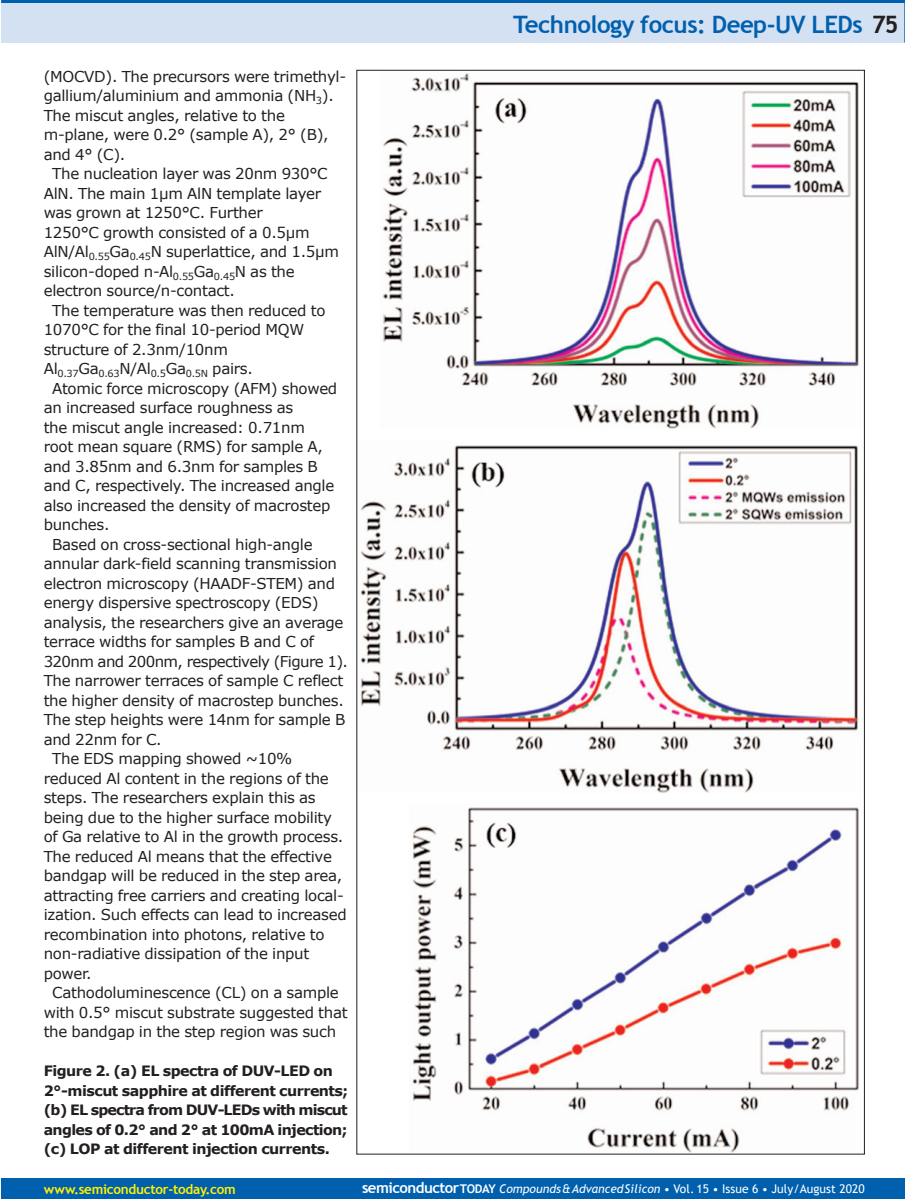
<style>
.page{position:relative;width:905px;height:1199px;background:#fff}
.page>*{position:absolute;margin:0;border:0;box-sizing:border-box;transform-origin:0 0}
.t1{font:700 24px "Trebuchet MS";letter-spacing:-.02em;color:#0160ae}
.t2{font:15px "Verdana";letter-spacing:-.02em;color:#231f20}
.t3{font:15px "Verdana";letter-spacing:-.04em;color:#231f20}
.t4{font:700 14.25px/19.5px "Verdana";letter-spacing:-.035em;color:#231f20}
.t5{font:700 13.5px "Trebuchet MS";letter-spacing:-.02em;color:#fff101}
.t6{font:12px "Trebuchet MS";letter-spacing:.005em;color:#fff}
.s1{color:#231f20}
.s2{font-weight:700;font-size:15px}
.s3{font-weight:700}
.s4{font-style:italic}
</style>
<div class="page">
<div style="left:1px;top:0;width:903px;height:43px;background:#d4e1f2"></div>
<hr style="left:904px;top:0;width:1px;height:43px;background:#0160ae">
<hr style="left:1px;top:0;width:903px;height:3px;background:#0160ae">
<div style="left:1px;top:1178px;width:903px;height:20px;background:#0160ae"></div>
<img style="left:382px;top:73px;width:477px;height:356px">
<img style="left:360px;top:445px;width:499px;height:347px">
<img style="left:412px;top:807px;width:447px;height:345px">
<p class="t2" style="left:44px;top:66px;width:304px">(MOCVD). The precursors were trimethyl-</p>
<p class="t2" style="left:44px;top:86px;width:291px">gallium/aluminium and ammonia (NH<sub>3</sub>).</p>
<p class="t2" style="left:44px;top:105px;width:243px">The miscut angles, relative to the</p>
<p class="t2" style="left:44px;top:125px;width:286px">m-plane, were 0.2° (sample A), 2° (B),</p>
<p class="t2" style="left:44px;top:144px;width:83px">and 4° (C).</p>
<p class="t2" style="left:52px;top:164px;width:277px">The nucleation layer was 20nm 930°C</p>
<p class="t2" style="left:44px;top:183px;width:279px">AlN. The main 1µm AlN template layer</p>
<p class="t2" style="left:44px;top:203px;width:221px">was grown at 1250°C. Further</p>
<p class="t2" style="left:44px;top:222px;width:267px">1250°C growth consisted of a 0.5µm</p>
<p class="t2" style="left:44px;top:242px;width:297px">AlN/Al<sub>0.55</sub>Ga<sub>0.45</sub>N superlattice, and 1.5µm</p>
<p class="t2" style="left:44px;top:261px;width:252px">silicon-doped n-Al<sub>0.55</sub>Ga<sub>0.45</sub>N as the</p>
<p class="t2" style="left:44px;top:281px;width:193px">electron source/n-contact.</p>
<p class="t2" style="left:52px;top:300px;width:275px">The temperature was then reduced to</p>
<p class="t2" style="left:44px;top:320px;width:262px">1070°C for the final 10-period MQW</p>
<p class="t2" style="left:44px;top:339px;width:186px">structure of 2.3nm/10nm</p>
<p class="t2" style="left:44px;top:359px;width:211px">Al<sub>0.37</sub>Ga<sub>0.63</sub>N/Al<sub>0.5</sub>Ga<sub>0.5N</sub> pairs.</p>
<p class="t2" style="left:52px;top:378px;width:286px">Atomic force microscopy (AFM) showed</p>
<p class="t2" style="left:44px;top:398px;width:251px">an increased surface roughness as</p>
<p class="t2" style="left:44px;top:417px;width:263px">the miscut angle increased: 0.71nm</p>
<p class="t2" style="left:44px;top:437px;width:281px">root mean square (RMS) for sample A,</p>
<p class="t2" style="left:44px;top:456px;width:276px">and 3.85nm and 6.3nm for samples B</p>
<p class="t2" style="left:44px;top:476px;width:292px">and C, respectively. The increased angle</p>
<p class="t2" style="left:44px;top:495px;width:288px">also increased the density of macrostep</p>
<p class="t2" style="left:44px;top:515px;width:67px">bunches.</p>
<p class="t2" style="left:52px;top:534px;width:262px">Based on cross-sectional high-angle</p>
<p class="t2" style="left:44px;top:554px;width:295px">annular dark-field scanning transmission</p>
<p class="t2" style="left:44px;top:573px;width:293px">electron microscopy (HAADF-STEM) and</p>
<p class="t2" style="left:44px;top:593px;width:276px">energy dispersive spectroscopy (EDS)</p>
<p class="t2" style="left:44px;top:612px;width:301px">analysis, the researchers give an average</p>
<p class="t2" style="left:44px;top:632px;width:272px">terrace widths for samples B and C of</p>
<p class="t3" style="left:44px;top:651px;width:306px">320nm and 200nm, respectively (Figure 1).</p>
<p class="t2" style="left:44px;top:671px;width:301px">The narrower terraces of sample C reflect</p>
<p class="t2" style="left:44px;top:690px;width:302px">the higher density of macrostep bunches.</p>
<p class="t2" style="left:44px;top:710px;width:303px">The step heights were 14nm for sample B</p>
<p class="t2" style="left:44px;top:729px;width:119px">and 22nm for C.</p>
<p class="t2" style="left:52px;top:749px;width:242px">The EDS mapping showed ~10%</p>
<p class="t2" style="left:44px;top:768px;width:287px">reduced Al content in the regions of the</p>
<p class="t2" style="left:44px;top:788px;width:273px">steps. The researchers explain this as</p>
<p class="t2" style="left:44px;top:807px;width:290px">being due to the higher surface mobility</p>
<p class="t2" style="left:44px;top:827px;width:301px">of Ga relative to Al in the growth process.</p>
<p class="t2" style="left:44px;top:846px;width:290px">The reduced Al means that the effective</p>
<p class="t2" style="left:44px;top:866px;width:300px">bandgap will be reduced in the step area,</p>
<p class="t2" style="left:44px;top:885px;width:302px">attracting free carriers and creating local-</p>
<p class="t2" style="left:44px;top:905px;width:304px">ization. Such effects can lead to increased</p>
<p class="t2" style="left:44px;top:924px;width:282px">recombination into photons, relative to</p>
<p class="t2" style="left:44px;top:944px;width:267px">non-radiative dissipation of the input</p>
<p class="t2" style="left:44px;top:963px;width:49px">power.</p>
<p class="t2" style="left:52px;top:983px;width:288px">Cathodoluminescence (CL) on a sample</p>
<p class="t2" style="left:44px;top:1002px;width:305px">with 0.5° miscut substrate suggested that</p>
<p class="t2" style="left:44px;top:1022px;width:294px">the bandgap in the step region was such</p>
<p class="t4" style="left:44px;top:1061px;width:306px">Figure 2. (a) EL spectra of DUV-LED on 2°-miscut sapphire at different currents; (b) EL spectra from DUV-LEDs with miscut angles of 0.2° and 2° at 100mA injection; (c) LOP at different injection currents.</p>
<p class="t1" style="left:513px;top:10px;width:386px">Technology focus: Deep-UV LEDs <span class="s1">75</span></p>
<p class="t5" style="left:44px;top:1180px;width:194px">www.semiconductor-today.com</p>
<p class="t6" style="left:362px;top:1181px;width:504px"><span class="s2">semiconductor</span><span class="s3">TODAY</span> <span class="s4">Compounds&amp;AdvancedSilicon</span> • Vol. 15 • Issue 6 • July/August 2020</p>
</div>
